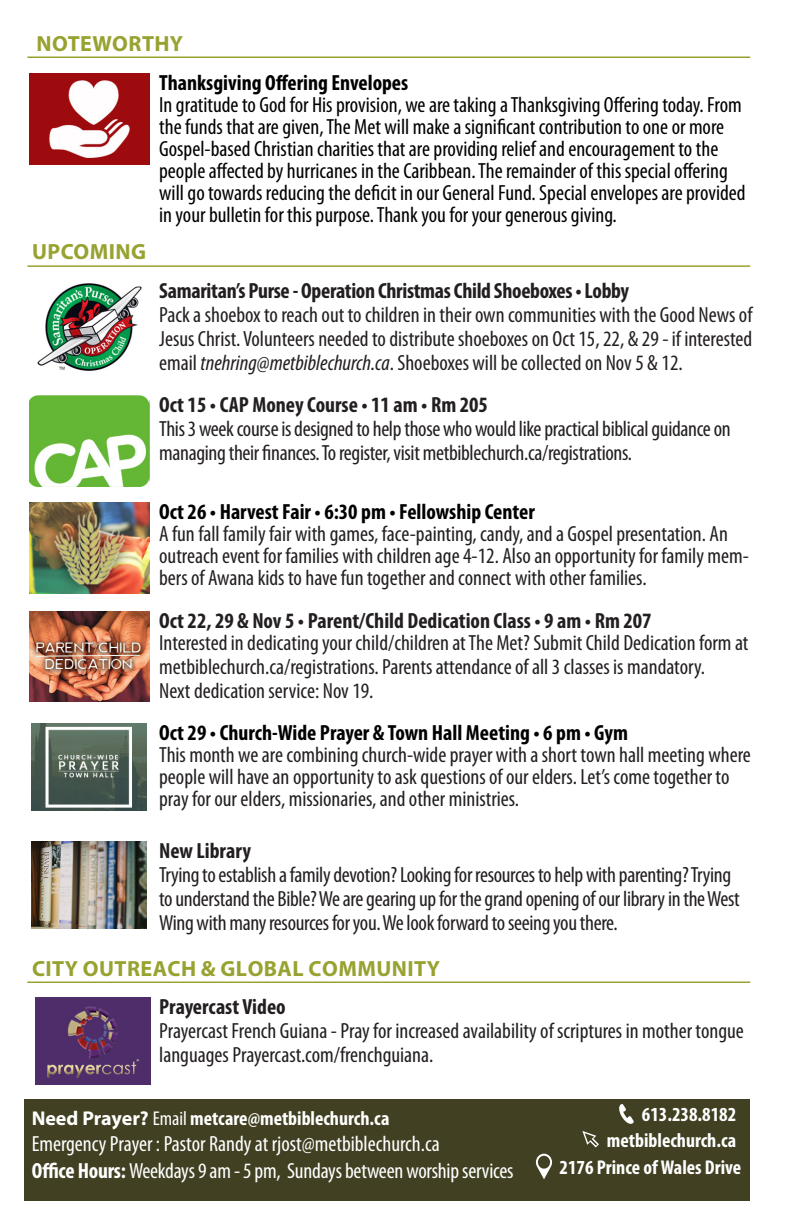
<style>
.page{position:relative;width:792px;height:1224px;background:#fff}
.page>*{position:absolute;margin:0;border:0;box-sizing:border-box;transform-origin:0 0}
.black_body{font:condensed 22px/24px "Myriad Pro";color:#231f20}
.t1{font:condensed 22px/22px "Myriad Pro";color:#000}
.t2{font:condensed 22px/26.4px "Myriad Pro";letter-spacing:-.01em;color:#fff}
.t3{font:700 condensed 22px "Myriad Pro";color:#000}
.t4{font:700 condensed 22px "Myriad Pro";letter-spacing:-.015em;color:#231f20}
.Headings{font:700 22px "Myriad Pro";letter-spacing:.02em;color:#98a230}
.t5{font:700 condensed 20px "Myriad Pro";color:#fff}
.s1{font-weight:700}
.s2{font-style:italic}
.s3{font-stretch:normal}
.s4{font-weight:400}
</style>
<div class="page">
<hr style="left:27px;top:56px;width:723px;height:2px;background:#98a230">
<hr style="left:27px;top:265px;width:723px;height:2px;background:#98a230">
<hr style="left:27px;top:982px;width:723px;height:1px;background:#98a230">
<img style="left:29px;top:74px;width:120px;height:90px">
<img style="left:37px;top:283px;width:105px;height:88px">
<img style="left:29px;top:396px;width:120px;height:91px">
<img style="left:29px;top:503px;width:120px;height:90px">
<img style="left:29px;top:611px;width:120px;height:91px">
<img style="left:32px;top:724px;width:115px;height:87px">
<img style="left:32px;top:841px;width:115px;height:88px">
<img style="left:35px;top:998px;width:116px;height:86px">
<div style="left:24px;top:1099px;width:726px;height:102px;background:#414022"></div>
<svg style="left:619px;top:1104px;width:15px;height:20px"></svg>
<svg style="left:582px;top:1131px;width:17px;height:16px"></svg>
<svg style="left:536px;top:1154px;width:16px;height:25px"></svg>
<p class="Headings" style="left:36px;top:29px;width:148px">NOTEWORTHY</p>
<p class="t1" style="left:159px;top:71px;width:588px"><span class="s1">Thanksgiving Offering Envelopes<br></span>In gratitude to God for His provision, we are taking a Thanksgiving Offering today. From the funds that are given, The Met will make a significant contribution to one or more Gospel-based Christian charities that are providing relief and encouragement to the people affected by hurricanes in the Caribbean. The remainder of this special offering will go towards reducing the deficit in our General Fund. Special envelopes are provided in your bulletin for this purpose. Thank you for your generous giving.</p>
<p class="Headings" style="left:32px;top:238px;width:116px">UPCOMING</p>
<p class="t4" style="left:159px;top:277px;width:471px">Samaritan’s Purse - Operation Christmas Child Shoeboxes • Lobby</p>
<p class="black_body" style="left:159px;top:302px;width:595px;text-align:justify">Pack a shoebox to reach out to children in their own communities with the Good News of Jesus Christ. Volunteers needed to distribute shoeboxes on Oct 15, 22, &amp; 29 - if interested email <span class="s2">tnehring@metbiblechurch.ca</span>. Shoeboxes will be collected on Nov 5 &amp; 12.</p>
<p class="black_body" style="left:159px;top:393px;width:573px"><span class="s1">Oct 15 • CAP Money Course • 11 am • Rm 205<br></span>This 3 week course is designed to help those who would like practical biblical guidance on managing their finances. To register, visit metbiblechurch.ca/registrations.</p>
<p class="t3" style="left:159px;top:498px;width:377px">Oct 26 • Harvest Fair • 6:30 pm • Fellowship Center</p>
<p class="black_body" style="left:159px;top:523px;width:591px;line-height:22px">A fun fall family fair with games, face-painting, candy, and a Gospel presentation. An outreach event for families with children age 4-12. Also an opportunity for family mem&shy;bers of Awana kids to have fun together and connect with other families.</p>
<p class="black_body" style="left:159px;top:609px;width:591px;line-height:22px"><span class="s1">Oct 22, 29 &amp; Nov 5 • Parent/Child Dedication Class • 9 am • Rm 207<br></span>Interested in dedicating your child/children at The Met? Submit Child Dedication form at</p>
<p class="black_body" style="left:159px;top:654px;width:547px">metbiblechurch.ca/registrations. Parents attendance of all 3 classes is mandatory.<br>Next dedication service: Nov 19.</p>
<p class="t3" style="left:159px;top:719px;width:470px">Oct 29 • Church-Wide Prayer &amp; Town Hall Meeting • 6 pm • Gym</p>
<p class="black_body" style="left:159px;top:744px;width:593px;line-height:22px">This month we are combining church-wide prayer with a short town hall meeting where people will have an opportunity to ask questions of our elders. Let’s come together to pray for our elders, missionaries, and other ministries.</p>
<p class="black_body" style="left:159px;top:838px;width:582px"><span class="s1">New Library<br></span>Trying to establish a family devotion? Looking for resources to help with parenting? Trying to understand the Bible? We are gearing up for the grand opening of our library in the West Wing with many resources for you. We look forward to seeing you there.</p>
<p class="Headings" style="left:32px;top:954px;width:409px">CITY OUTREACH &amp; GLOBAL COMMUNITY</p>
<p class="black_body" style="left:159px;top:994px;width:586px"><span class="s1">Prayercast Video<br></span>Prayercast French Guiana - Pray for increased availability of scriptures in mother tongue languages Prayercast.com/frenchguiana.</p>
<p class="t5" style="left:32px;top:1106px;width:359px"><span class="s3">Need Prayer?</span> <span class="s4">Email</span> metcare@metbiblechurch.ca</p>
<p class="t5" style="left:642px;top:1102px;width:96px">613.238.8182</p>
<p class="t2" style="left:32px;top:1131px;width:483px">Emergency Prayer : Pastor Randy at rjost@metbiblechurch.ca<br><span class="s1">Office Hours:</span> Weekdays 9 am - 5 pm, Sundays between worship services</p>
<p class="t5" style="left:607px;top:1128px;width:131px">metbiblechurch.ca</p>
<p class="t5" style="left:122px;top:1129px;width:183px">2176 Prince of Wales Drive</p>
<p class="t5" style="left:353px;top:1129px;width:96px">613.238.8182</p>
<p class="t5" style="left:191px;top:1160px;width:131px">metbiblechurch.ca</p>
<p class="t5" style="left:424px;top:1160px;width:104px">metyouth.com</p>
<p class="t5" style="left:623px;top:1160px;width:66px">metya.ca</p>
<p class="t5" style="left:560px;top:1154px;width:183px">2176 Prince of Wales Drive</p>
</div>
